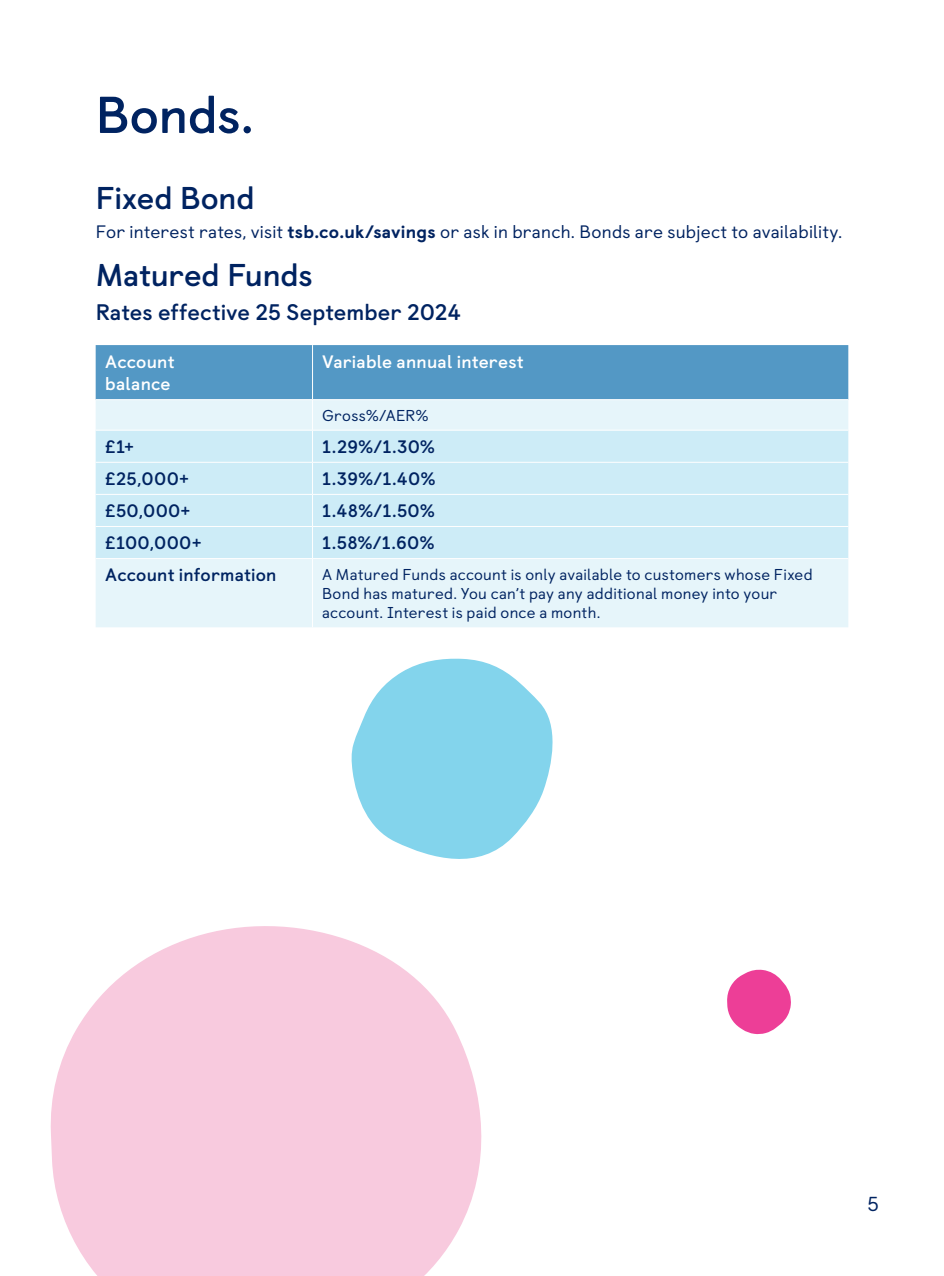
<style>
.page{position:relative;width:944px;height:1276px;background:#fff}
.page>*{position:absolute;margin:0;border:0;box-sizing:border-box;transform-origin:0 0}
.Page_Heading{font:700 51.75px "TSB Castledown";letter-spacing:-.005em;color:#002361}
.Head_-_Bold{font:700 31.5px "TSB Castledown";letter-spacing:-.005em;color:#002361}
.Sub_Head_-_Bold{font:700 22.5px "TSB Castledown";color:#002361}
.t1{font:20.25px "TSB Castledown";color:#002361}
.Table_Heading_-_Bold_Evening{font:700 18px "TSB Castledown";letter-spacing:.01em;color:#002361}
.Body_Copy{font:18px "TSB Castledown";letter-spacing:.01em;color:#002361}
.Table_Heading_-_Bold_White{font:700 18px/22.5px "TSB Castledown";letter-spacing:.01em;color:#fff}
.Table_Body{font:15.75px/19.1px "TSB Castledown";letter-spacing:.015em;color:#002361}
.s1{font-weight:800}
</style>
<div class="page">
<div style="left:96px;top:345px;width:752px;height:54px;background:#5398c5"></div>
<div style="left:96px;top:400px;width:752px;height:227px;background:#e6f5fa"></div>
<div style="left:96px;top:431px;width:752px;height:127px;background:#cdecf7"></div>
<hr style="left:312px;top:345px;width:1px;height:54px;background:#fff">
<hr style="left:312px;top:400px;width:1px;height:30px;background:#fff">
<hr style="left:96px;top:430px;width:217px;height:1px;background:#fff">
<hr style="left:313px;top:430px;width:535px;height:1px;background:#fff">
<hr style="left:312px;top:430px;width:1px;height:32px;background:#fff">
<hr style="left:96px;top:462px;width:217px;height:1px;background:#fff">
<hr style="left:313px;top:462px;width:535px;height:1px;background:#fff">
<hr style="left:312px;top:462px;width:1px;height:32px;background:#fff">
<hr style="left:96px;top:494px;width:217px;height:1px;background:#fff">
<hr style="left:313px;top:494px;width:535px;height:1px;background:#fff">
<hr style="left:312px;top:495px;width:1px;height:31px;background:#fff">
<hr style="left:96px;top:526px;width:217px;height:1px;background:#fff">
<hr style="left:313px;top:526px;width:535px;height:1px;background:#fff">
<hr style="left:312px;top:527px;width:1px;height:31px;background:#fff">
<hr style="left:96px;top:558px;width:217px;height:1px;background:#fff">
<hr style="left:313px;top:558px;width:535px;height:1px;background:#fff">
<hr style="left:312px;top:559px;width:1px;height:68px;background:#fff">
<svg style="left:50px;top:926px;width:432px;height:350px;background:#f9d1e2"></svg>
<svg style="left:727px;top:969px;width:64px;height:65px"></svg>
<svg style="left:351px;top:658px;width:202px;height:201px"></svg>
<p class="Page_Heading" style="left:96px;top:83px;width:160px">Bonds.</p>
<p class="Head_-_Bold" style="left:96px;top:178px;width:160px">Fixed Bond</p>
<p class="Body_Copy" style="left:96px;top:220px;width:748px">For interest rates, visit <span class="s1">tsb.co.uk/savings</span> or ask in branch. Bonds are subject to availability.</p>
<p class="Head_-_Bold" style="left:96px;top:256px;width:219px">Matured Funds</p>
<p class="Sub_Head_-_Bold" style="left:96px;top:298px;width:367px">Rates effective 25 September 2024</p>
<p class="Table_Heading_-_Bold_White" style="left:105px;top:350px;width:71px">Account balance</p>
<p class="Table_Heading_-_Bold_White" style="left:322px;top:350px;width:203px">Variable annual interest</p>
<p class="Table_Body" style="left:322px;top:406px;width:108px">Gross%/AER%</p>
<p class="Table_Heading_-_Bold_Evening" style="left:105px;top:435px;width:30px">£1+</p>
<p class="Table_Heading_-_Bold_Evening" style="left:322px;top:435px;width:114px">1.29%/1.30%</p>
<p class="Table_Heading_-_Bold_Evening" style="left:105px;top:467px;width:85px">£25,000+</p>
<p class="Table_Heading_-_Bold_Evening" style="left:322px;top:467px;width:115px">1.39%/1.40%</p>
<p class="Table_Heading_-_Bold_Evening" style="left:105px;top:499px;width:87px">£50,000+</p>
<p class="Table_Heading_-_Bold_Evening" style="left:322px;top:499px;width:114px">1.48%/1.50%</p>
<p class="Table_Heading_-_Bold_Evening" style="left:105px;top:532px;width:98px">£100,000+</p>
<p class="Table_Heading_-_Bold_Evening" style="left:322px;top:532px;width:114px">1.58%/1.60%</p>
<p class="Table_Heading_-_Bold_Evening" style="left:105px;top:564px;width:173px">Account information</p>
<p class="Table_Body" style="left:322px;top:564px;width:492px">A Matured Funds account is only available to customers whose Fixed<br>Bond has matured. You can’t pay any additional money into your account. Interest is paid once a month.</p>
<p class="t1" style="left:867px;top:1192px;width:13px">5</p>
</div>
